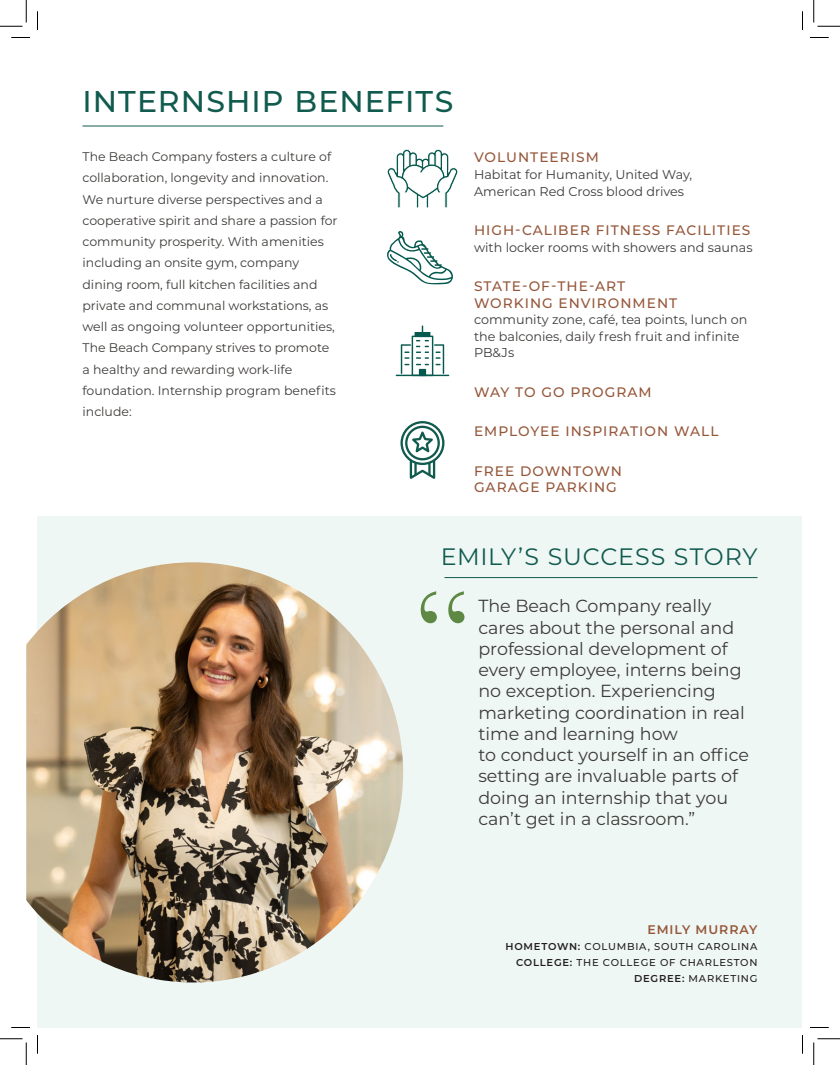
<style>
.page{position:relative;width:840px;height:1065px;background:#fff}
.page>*{position:absolute;margin:0;border:0;box-sizing:border-box;transform-origin:0 0}
.t1{font:125px "Baskerville";color:#5e8944}
.Headline{font:500 30px "Montserrat";letter-spacing:.035em;color:#105a4e}
.Headline-2{font:23.75px "Montserrat";letter-spacing:.03em;color:#105a4e}
.Body_Copy{font:17.5px/21.2px "Montserrat";color:#3d3b39}
.Subhead{font:500 13.75px/16.5px "Montserrat";letter-spacing:.075em;color:#95573a}
.Subhead-2{font:12.75px/16.6px "Montserrat";color:#3d3b39}
.Body_Copy-2{font:12.5px/21.2px "Montserrat";color:#3d3b39}
.Subhead-3{font:600 12.5px "Montserrat";letter-spacing:.075em;color:#95573a}
.Subhead-4{font:500 10px "Montserrat";letter-spacing:.075em;color:#231f20}
.s1{font-weight:600}
</style>
<div class="page">
<div style="left:38px;top:516px;width:764px;height:512px;background:#eff7f5"></div>
<hr style="left:444px;top:577px;width:313px;height:1px;background:#0f5b4e">
<svg style="left:387px;top:149px;width:71px;height:59px"></svg>
<svg style="left:387px;top:231px;width:66px;height:53px"></svg>
<svg style="left:401px;top:325px;width:43px;height:50px"></svg>
<hr style="left:396px;top:375px;width:53px;height:1px;background:#06594e">
<div style="left:401px;top:421px;width:43px;height:44px;border:2px solid #105a4e;border-radius:50%"></div>
<svg style="left:404px;top:425px;width:37px;height:54px"></svg>
<img style="left:26px;top:562px;width:377px;height:420px">
<hr style="left:82px;top:126px;width:361px;height:1px;background:#0f5b4e">
<svg style="left:11px;top:37px;width:19px;height:1px"></svg>
<svg style="left:810px;top:37px;width:19px;height:1px"></svg>
<svg style="left:11px;top:1027px;width:19px;height:1px"></svg>
<svg style="left:810px;top:1027px;width:19px;height:1px"></svg>
<svg style="left:37px;top:11px;width:1px;height:19px"></svg>
<svg style="left:37px;top:1035px;width:1px;height:19px"></svg>
<svg style="left:802px;top:11px;width:1px;height:19px"></svg>
<svg style="left:802px;top:1035px;width:1px;height:19px"></svg>
<svg style="left:0;top:0;width:27px;height:27px"></svg>
<svg style="left:0;top:1039px;width:27px;height:26px"></svg>
<svg style="left:814px;top:0;width:26px;height:27px"></svg>
<svg style="left:814px;top:1039px;width:26px;height:26px"></svg>
<p class="Headline" style="left:82px;top:80px;width:372px">INTERNSHIP BENEFITS</p>
<p class="Body_Copy-2" style="left:82px;top:146px;width:257px">The Beach Company fosters a culture of collaboration, longevity and innovation.<br>We nurture diverse perspectives and a cooperative spirit and share a passion for community prosperity. With amenities including an onsite gym, company dining room, full kitchen facilities and private and communal workstations, as well as ongoing volunteer opportunities, The Beach Company strives to promote a healthy and rewarding work-life foundation. Internship program benefits include:</p>
<p class="Subhead" style="left:474px;top:149px;width:126px">VOLUNTEERISM</p>
<p class="Subhead-2" style="left:474px;top:166px;width:220px">Habitat for Humanity, United Way,<br>American Red Cross blood drives</p>
<p class="Subhead" style="left:474px;top:221px;width:278px">HIGH-CALIBER FITNESS FACILITIES</p>
<p class="Subhead-2" style="left:474px;top:238px;width:280px">with locker rooms with showers and saunas</p>
<p class="Subhead" style="left:474px;top:277px;width:205px">STATE-OF-THE-ART<br>WORKING ENVIRONMENT</p>
<p class="Subhead-2" style="left:474px;top:311px;width:275px">community zone, café, tea points, lunch on the balconies, daily fresh fruit and infinite<br>PB&amp;Js</p>
<p class="Subhead" style="left:474px;top:383px;width:179px">WAY TO GO PROGRAM</p>
<p class="Subhead" style="left:474px;top:422px;width:246px">EMPLOYEE INSPIRATION WALL</p>
<p class="Subhead" style="left:474px;top:462px;width:149px">FREE DOWNTOWN<br>GARAGE PARKING</p>
<p class="Headline-2" style="left:441px;top:540px;width:318px">EMILY’S SUCCESS STORY</p>
<p class="t1" style="left:413px;top:554px;width:59px">“</p>
<p class="Body_Copy" style="left:478px;top:595px;width:268px">The Beach Company really cares about the personal and professional development of every employee, interns being no exception. Experiencing marketing coordination in real time and learning how</p>
<p class="Body_Copy" style="left:478px;top:744px;width:272px">to conduct yourself in an office</p>
<p class="Body_Copy" style="left:478px;top:765px;width:261px">setting are invaluable parts of doing an internship that you can’t get in a classroom.”</p>
<p class="Subhead-3" style="left:647px;top:920px;width:112px">EMILY MURRAY</p>
<p class="Subhead-4" style="left:506px;top:939px;width:253px"><span class="s1">HOMETOWN:</span> COLUMBIA, SOUTH CAROLINA</p>
<p class="Subhead-4" style="left:516px;top:956px;width:243px"><span class="s1">COLLEGE:</span> THE COLLEGE OF CHARLESTON</p>
<p class="Subhead-4" style="left:634px;top:972px;width:125px"><span class="s1">DEGREE:</span> MARKETING</p>
</div>
